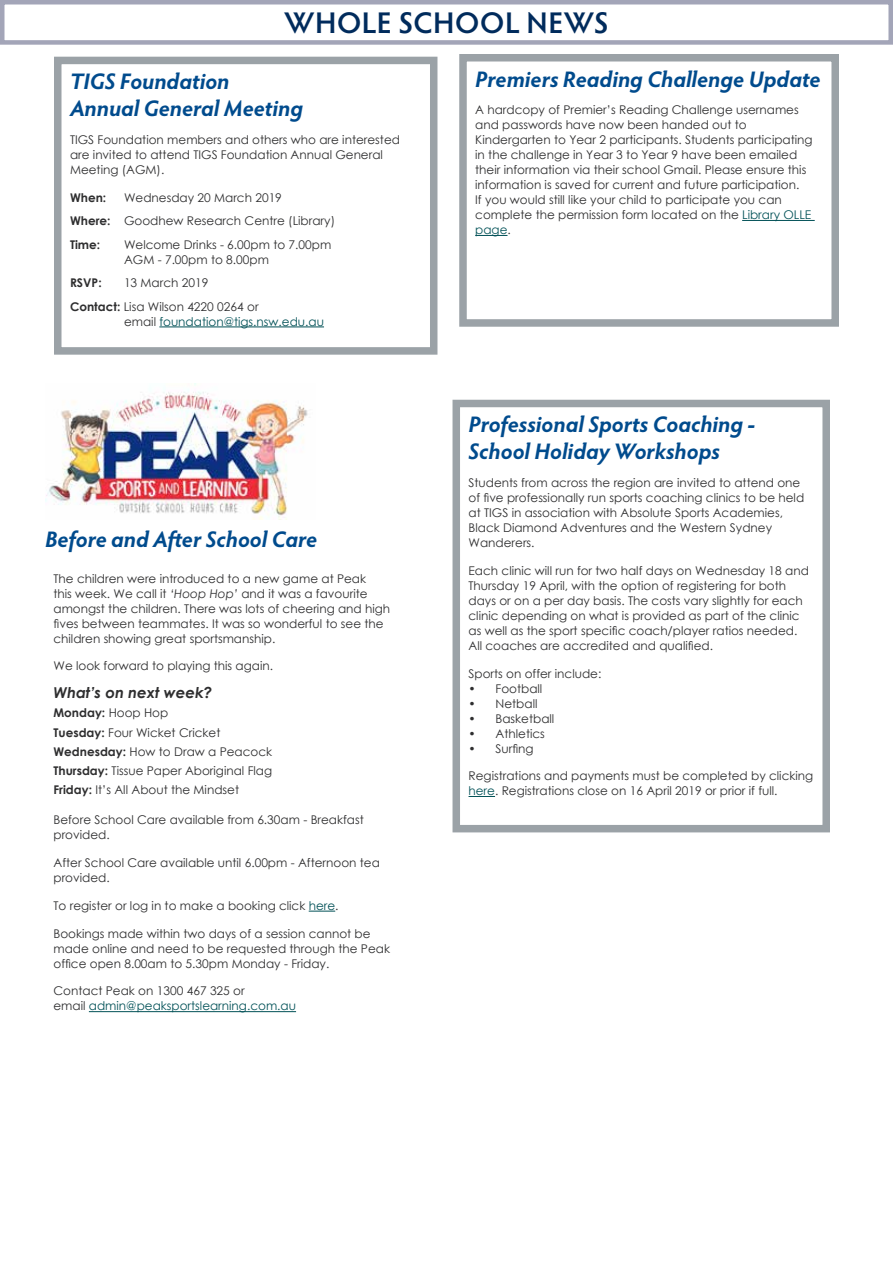
<style>
.page{position:relative;width:893px;height:1263px;background:#fff}
.page>*{position:absolute;margin:0;border:0;box-sizing:border-box;transform-origin:0 0}
.t1{font:600 30px "Hypatia Sans Pro";letter-spacing:.02em;color:#002b5c}
.t2{font:italic 700 22.5px/27px "Hypatia Sans Pro";color:#004b8d}
.t3{font:italic 700 15px "Century Gothic";color:#2e2e2f}
.t4{font:12px/15px "Century Gothic";color:#2e2e2f}
.t5{font:12px/15px "Century Gothic";color:#025157}
.t6{font:700 12px "Century Gothic";color:#2e2e2f}
.s1{font-weight:700}
.s2{color:#2e2e2f}
.s3{font-style:italic}
.s4{color:#025157}
</style>
<div class="page">
<hr style="left:159px;top:327px;width:165px;height:1px;background:#025157">
<div style="left:54px;top:57px;width:383px;height:298px;border:8px solid #9ba2a7"></div>
<hr style="left:742px;top:220px;width:73px;height:1px;background:#025157">
<hr style="left:475px;top:235px;width:32px;height:1px;background:#025157">
<div style="left:459px;top:54px;width:380px;height:273px;border:8px solid #9ba2a7"></div>
<svg style="left:468px;top:796px;width:27px;height:1px"></svg>
<div style="left:452px;top:400px;width:378px;height:432px;border:8px solid #9ba2a7"></div>
<svg style="left:309px;top:911px;width:26px;height:1px"></svg>
<hr style="left:89px;top:1011px;width:207px;height:1px;background:#025157">
<img style="left:45px;top:384px;width:263px;height:136px">
<div style="left:0;top:0;width:893px;height:45px;border:4px solid #a3a5b8"></div>
<h1 class="t1" style="left:284px;top:2px;width:326px">WHOLE SCHOOL NEWS</h1>
<h2 class="t2" style="left:70px;top:67px;width:235px">TIGS Foundation<br>Annual General Meeting</h2>
<p class="t4" style="left:70px;top:132px;width:332px">TIGS Foundation members and others who are interested are invited to attend TIGS Foundation Annual General<br>Meeting (AGM).</p>
<p class="t6" style="left:70px;top:188px;width:38px">When:</p>
<p class="t4" style="left:70px;top:185px;width:267px;line-height:23.5px;text-indent:54px">Wednesday 20 March 2019<br><span class="s1">Where:</span> Goodhew Research Centre (Library)<br><span class="s1">Time:</span></p>
<p class="t4" style="left:124px;top:237px;width:209px">Welcome Drinks - 6.00pm to 7.00pm<br>AGM - 7.00pm to 8.00pm</p>
<p class="t4" style="left:70px;top:271px;width:190px;line-height:23.5px;text-align:center">13 March 2019<br><span class="s1">Contact:</span> Lisa Wilson 4220 0264 or</p>
<p class="t5" style="left:124px;top:314px;width:202px"><span class="s2">email</span> foundation@tigs.nsw.edu.au</p>
<p class="t6" style="left:70px;top:274px;width:33px">RSVP:</p>
<h2 class="t2" style="left:45px;top:524px;width:274px">Before and After School Care</h2>
<p class="t4" style="left:54px;top:571px;width:338px">The children were introduced to a new game at Peak<br>this week. We call it <span class="s3">‘Hoop Hop’</span> and it was a favourite amongst the children. There was lots of cheering and high fives between teammates. It was so wonderful to see the children showing great sportsmanship.</p>
<p class="t4" style="left:54px;top:658px;width:221px">We look forward to playing this again.</p>
<p class="t3" style="left:54px;top:681px;width:160px">What’s on next week?</p>
<p class="t4" style="left:54px;top:703px;width:220px;line-height:19.2px"><span class="s1">Monday:</span> Hoop Hop<br><span class="s1">Tuesday:</span> Four Wicket Cricket<br><span class="s1">Wednesday:</span> How to Draw a Peacock<br><span class="s1">Thursday:</span> Tissue Paper Aboriginal Flag<br><span class="s1">Friday:</span> It’s All About the Mindset</p>
<p class="t4" style="left:54px;top:812px;width:312px">Before School Care available from 6.30am - Breakfast provided.</p>
<p class="t4" style="left:54px;top:855px;width:328px">After School Care available until 6.00pm - Afternoon tea provided.</p>
<p class="t4" style="left:54px;top:898px;width:287px">To register or log in to make a booking click <span class="s4">here</span>.</p>
<p class="t4" style="left:54px;top:926px;width:338px">Bookings made within two days of a session cannot be made online and need to be requested through the Peak office open 8.00am to 5.30pm Monday - Friday.</p>
<p class="t5" style="left:54px;top:983px;width:244px"><span class="s2">Contact Peak on 1300 467 325 or<br>email</span> admin@peaksportslearning.com.au</p>
<h2 class="t2" style="left:475px;top:64px;width:347px">Premiers Reading Challenge Update</h2>
<p class="t4" style="left:475px;top:102px;width:339px">A hardcopy of Premier’s Reading Challenge usernames and passwords have now been handed out to Kindergarten to Year 2 participants. Students participating in the challenge in Year 3 to Year 9 have been emailed their information via their school Gmail. Please ensure this information is saved for current and future participation.<br>If you would still like your child to participate you can complete the permission form located on the <span class="s4">Library OLLE page</span>.</p>
<h2 class="t2" style="left:468px;top:410px;width:288px">Professional Sports Coaching -<br>School Holiday Workshops</h2>
<p class="t4" style="left:468px;top:475px;width:337px">Students from across the region are invited to attend one of five professionally run sports coaching clinics to be held at TIGS in association with Absolute Sports Academies, Black Diamond Adventures and the Western Sydney Wanderers.</p>
<p class="t4" style="left:468px;top:563px;width:342px">Each clinic will run for two half days on Wednesday 18 and Thursday 19 April, with the option of registering for both days or on a per day basis. The costs vary slightly for each clinic depending on what is provided as part of the clinic as well as the sport specific coach/player ratios needed.<br>All coaches are accredited and qualified.</p>
<p class="t4" style="left:468px;top:665px;width:134px">Sports on offer include:</p>
<p class="t4" style="left:468px;top:680px;width:75px">• Football</p>
<p class="t4" style="left:468px;top:695px;width:70px">• Netball</p>
<p class="t4" style="left:468px;top:710px;width:87px">• Basketball</p>
<p class="t4" style="left:468px;top:725px;width:78px">• Athletics</p>
<p class="t4" style="left:468px;top:740px;width:67px">• Surfing</p>
<p class="t4" style="left:468px;top:768px;width:346px">Registrations and payments must be completed by clicking <span class="s4">here</span>. Registrations close on 16 April 2019 or prior if full.</p>
</div>
